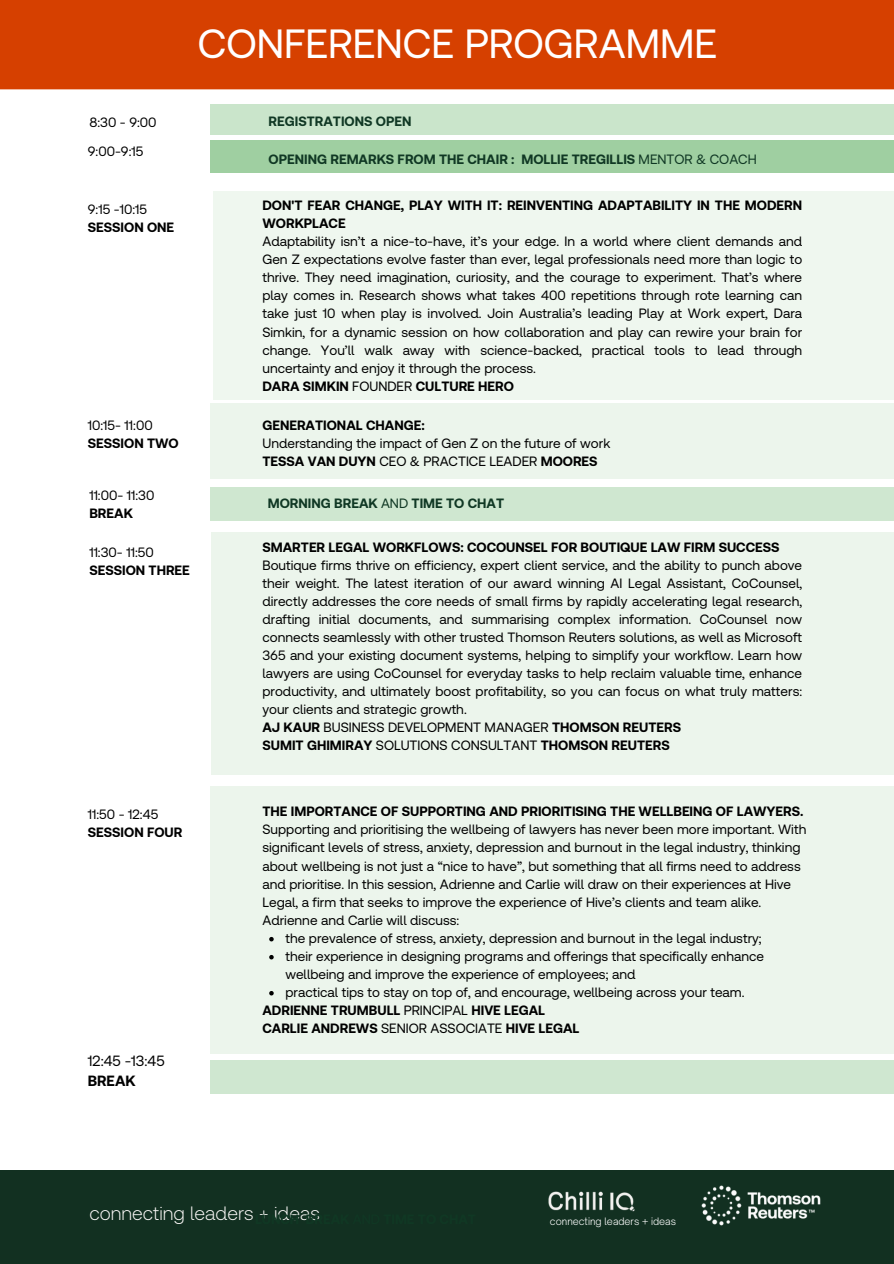
<style>
.page{position:relative;width:894px;height:1264px;background:#fff}
.page>*{position:absolute;margin:0;border:0;box-sizing:border-box;transform-origin:0 0}
.t1{font:40.8px "Clario";color:#fff}
.t2{font:300 19.35px "Clario";color:#fcfaf8}
.t3{font:14.85px/20.2px "Clario";color:#000}
.t4{font:13.5px/18px "Clario";color:#000}
.t5{font:700 13.5px/18px "Clario";color:#000}
.t6{font:700 13.5px "Clario";color:#103824}
.t7{font:300 9.75px "Open Sauce One";color:#fff}
.s1{font-weight:400}
.s2{font-weight:700}
</style>
<div class="page">
<div style="left:210px;top:104px;width:683px;height:31px;background:#cae5cb"></div>
<div style="left:213px;top:191px;width:680px;height:208px;background:#eff7ef"></div>
<div style="left:210px;top:140px;width:683px;height:33px;background:#9fcfa1"></div>
<div style="left:211px;top:403px;width:682px;height:76px;background:#ecf5ec"></div>
<div style="left:210px;top:785px;width:683px;height:268px;background:#ecf5ec"></div>
<svg style="left:269px;top:936px;width:4px;height:5px"></svg>
<svg style="left:269px;top:955px;width:4px;height:4px"></svg>
<svg style="left:269px;top:991px;width:4px;height:4px"></svg>
<div style="left:210px;top:487px;width:683px;height:34px;background:#cfe7d0"></div>
<div style="left:212px;top:532px;width:681px;height:242px;background:#ecf5ec"></div>
<div style="left:0;top:1170px;width:893px;height:93px;background:#123021"></div>
<img style="left:701px;top:1185px;width:120px;height:41px">
<img style="left:548px;top:1191px;width:87px;height:21px">
<div style="left:0;top:0;width:893px;height:89px;background:#d64000"></div>
<div style="left:210px;top:1060px;width:683px;height:34px;background:#cfe7d0"></div>
<p class="t1" style="left:198px;top:20px;width:520px">CONFERENCE PROGRAMME</p>
<p class="t4" style="left:89px;top:113px;width:69px">8:30 - 9:00</p>
<p class="t6" style="left:268px;top:113px;width:144px">REGISTRATIONS OPEN</p>
<h4 class="t6" style="left:268px;top:151px;width:489px">OPENING REMARKS FROM THE CHAIR : MOLLIE TREGILLIS <span class="s1">MENTOR &amp; COACH</span></h4>
<p class="t4" style="left:88px;top:142px;width:57px">9:00-9:15</p>
<h1 class="t4" style="left:88px;top:200px;width:88px">9:15 -10:15<br><span class="s2">SESSION ONE</span></h1>
<p class="t5" style="left:262px;top:197px;width:541px">DON'T FEAR CHANGE, PLAY WITH IT: REINVENTING ADAPTABILITY IN THE MODERN<br>WORKPLACE</p>
<h3 class="t4" style="left:262px;top:233px;width:541px;text-align:justify">Adaptability isn’t a nice-to-have, it’s your edge. In a world where client demands and Gen Z expectations evolve faster than ever, legal professionals need more than logic to thrive. They need imagination, curiosity, and the courage to experiment. That’s where play comes in. Research shows what takes 400 repetitions through rote learning can take just 10 when play is involved. Join Australia’s leading Play at Work expert, Dara Simkin, for a dynamic session on how collaboration and play can rewire your brain for change. You’ll walk away with science-backed, practical tools to lead through uncertainty and enjoy it through the process.</h3>
<p class="t5" style="left:262px;top:377px;width:253px">DARA SIMKIN <span class="s1">FOUNDER</span> CULTURE HERO</p>
<h4 class="t4" style="left:88px;top:416px;width:92px">10:15- 11:00<br><span class="s2">SESSION TWO</span></h4>
<p class="t4" style="left:89px;top:486px;width:67px">11:00- 11:30<br><span class="s2">BREAK</span></p>
<h4 class="t5" style="left:89px;top:543px;width:102px"><span class="s1">11:30- 11:50<br></span>SESSION THREE</h4>
<p class="t4" style="left:88px;top:805px;width:96px">11:50 - 12:45<br><span class="s2">SESSION FOUR</span></p>
<p class="t3" style="left:88px;top:1050px;width:78px">12:45 -13:45<br><span class="s2">BREAK</span></p>
<p class="t5" style="left:262px;top:416px;width:164px">GENERATIONAL CHANGE:</p>
<p class="t4" style="left:262px;top:434px;width:349px">Understanding the impact of Gen Z on the future of work</p>
<p class="t5" style="left:262px;top:452px;width:336px">TESSA VAN DUYN <span class="s1">CEO &amp; PRACTICE LEADER</span> MOORES</p>
<h4 class="t6" style="left:268px;top:495px;width:238px">MORNING BREAK <span class="s1">AND</span> TIME TO CHAT</h4>
<p class="t5" style="left:262px;top:538px;width:518px">SMARTER LEGAL WORKFLOWS: COCOUNSEL FOR BOUTIQUE LAW FIRM SUCCESS</p>
<p class="t4" style="left:262px;top:556px;width:541px;text-align:justify">Boutique firms thrive on efficiency, expert client service, and the ability to punch above their weight. The latest iteration of our award winning AI Legal Assistant, CoCounsel, directly addresses the core needs of small firms by rapidly accelerating legal research, drafting initial documents, and summarising complex information. CoCounsel now connects seamlessly with other trusted Thomson Reuters solutions, as well as Microsoft 365 and your existing document systems, helping to simplify your workflow. Learn how lawyers are using CoCounsel for everyday tasks to help reclaim valuable time, enhance productivity, and ultimately boost profitability, so you can focus on what truly matters: your clients and strategic growth.</p>
<p class="t4" style="left:262px;top:718px;width:420px"><span class="s2">AJ KAUR</span> BUSINESS DEVELOPMENT MANAGER <span class="s2">THOMSON REUTERS</span></p>
<p class="t5" style="left:262px;top:736px;width:408px">SUMIT GHIMIRAY <span class="s1">SOLUTIONS CONSULTANT</span> THOMSON REUTERS</p>
<p class="t5" style="left:262px;top:802px;width:542px">THE IMPORTANCE OF SUPPORTING AND PRIORITISING THE WELLBEING OF LAWYERS.</p>
<p class="t4" style="left:262px;top:820px;width:545px">Supporting and prioritising the wellbeing of lawyers has never been more important. With significant levels of stress, anxiety, depression and burnout in the legal industry, thinking about wellbeing is not just a “nice to have”, but something that all firms need to address and prioritise. In this session, Adrienne and Carlie will draw on their experiences at Hive Legal, a firm that seeks to improve the experience of Hive’s clients and team alike.<br>Adrienne and Carlie will discuss:</p>
<p class="t4" style="left:285px;top:928px;width:477px">the prevalence of stress, anxiety, depression and burnout in the legal industry;</p>
<p class="t4" style="left:285px;top:946px;width:480px">their experience in designing programs and offerings that specifically enhance wellbeing and improve the experience of employees; and</p>
<h4 class="t4" style="left:285px;top:982px;width:460px">practical tips to stay on top of, and encourage, wellbeing across your team.</h4>
<h4 class="t5" style="left:262px;top:1000px;width:318px">ADRIENNE TRUMBULL <span class="s1">PRINCIPAL</span> HIVE LEGAL<br>CARLIE ANDREWS <span class="s1">SENIOR ASSOCIATE</span> HIVE LEGAL</h4>
<p class="t2" style="left:89px;top:1201px;width:232px">connecting leaders + ideas</p>
<p class="t7" style="left:550px;top:1214px;width:127px">connecting leaders + ideas</p>
</div>
